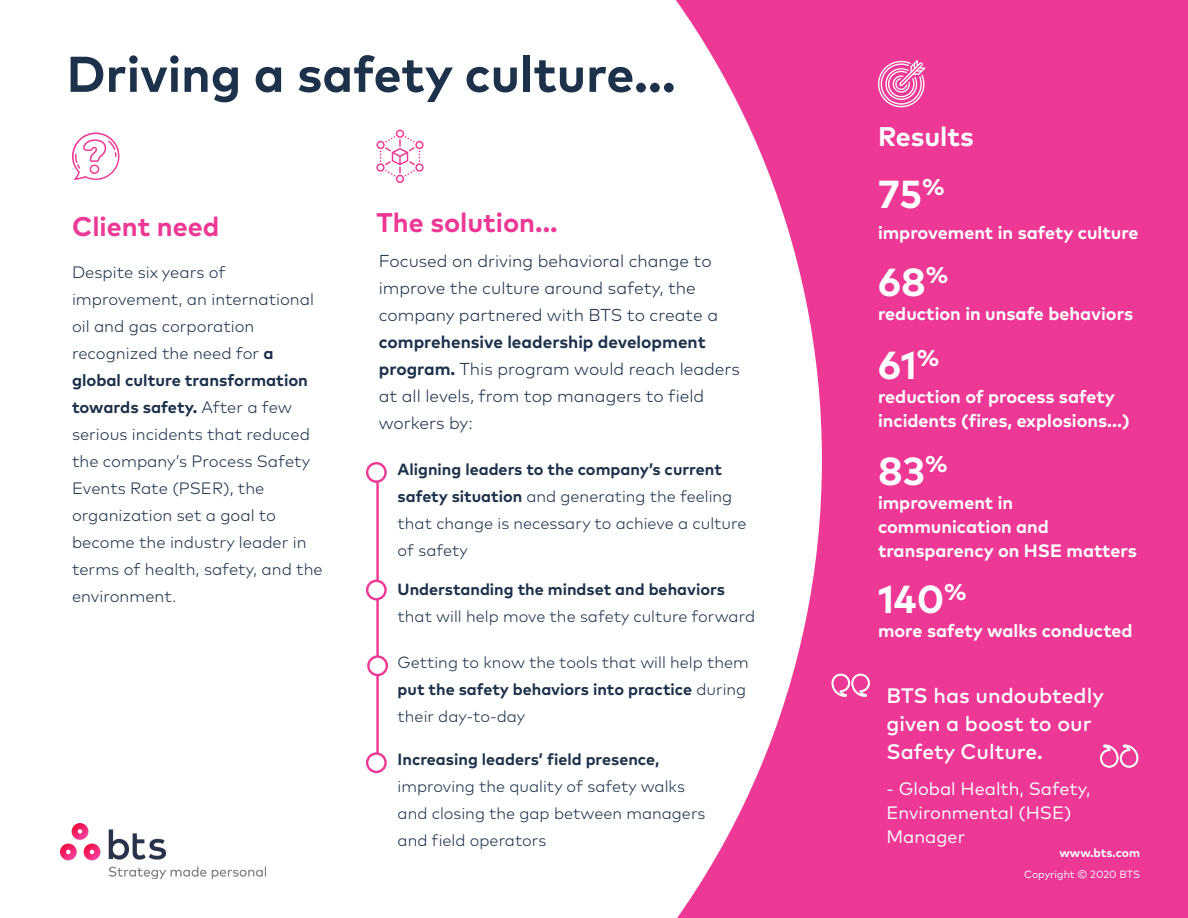
<style>
.page{position:relative;width:1188px;height:918px;background:#fff}
.page>*{position:absolute;margin:0;border:0;box-sizing:border-box;transform-origin:0 0}
.t1{font:700 50.25px "Mark OT";color:#1d314b}
.Intro_Paragrpah{font:700 39px "Mark OT";color:#fff}
.H2_Magenta{font:700 27px "Mark OT";color:#ed3896}
.White_Call_Out{font:700 27px "Mark OT";color:#fff}
.White_Call_Out-2{font:500 21px/28.2px "Mark OT";color:#fff}
.Intro_Paragrpah-2{font:700 18px/24px "Mark OT";color:#fff}
.White_Call_Out-3{font:18px/24px "Mark OT";color:#fff}
.Intro_Paragrpah-3{font:300 17.25px/27px "Mark OT";color:#1d314b}
.Intro_Paragrpah-4{font:300 16.5px/27px "Mark OT";color:#1d314b}
.Intro_Paragrpah-5{font:300 16.2px/27px "Mark OT";color:#1d314b}
.t2{font:700 12px "Mark OT";color:#fff}
.t3{font:10.5px "Mark OT";color:#fff}
.s1{font-weight:700}
</style>
<div class="page">
<div style="left:549px;top:0;width:639px;height:918px;background:#ed3896"></div>
<svg style="left:662px;top:0;width:160px;height:918px;fill:#fff"></svg>
<div style="left:400px;top:0;width:262px;height:918px;background:#fff"></div>
<img style="left:61px;top:823px;width:204px;height:56px">
<hr style="left:376px;top:480px;width:3px;height:283px;background:#ed3896">
<svg style="left:376px;top:130px;width:48px;height:53px"></svg>
<svg style="left:367px;top:463px;width:19px;height:19px"></svg>
<div style="left:366px;top:462px;width:21px;height:21px;border:2px solid #ed3896;border-radius:50%"></div>
<svg style="left:367px;top:581px;width:19px;height:18px"></svg>
<div style="left:366px;top:580px;width:21px;height:20px;border:2px solid #ed3896;border-radius:50%"></div>
<svg style="left:367px;top:754px;width:19px;height:18px"></svg>
<div style="left:366px;top:752px;width:21px;height:21px;border:2px solid #ed3896;border-radius:50%"></div>
<svg style="left:368px;top:657px;width:19px;height:18px"></svg>
<div style="left:367px;top:655px;width:21px;height:21px;border:2px solid #ed3896;border-radius:50%"></div>
<svg style="left:72px;top:132px;width:48px;height:48px"></svg>
<svg style="left:878px;top:60px;width:48px;height:48px"></svg>
<svg style="left:831px;top:673px;width:39px;height:24px"></svg>
<svg style="left:1100px;top:744px;width:39px;height:24px"></svg>
<h1 class="t1" style="left:67px;top:42px;width:611px">Driving a safety culture...</h1>
<p class="H2_Magenta" style="left:72px;top:209px;width:149px">Client need</p>
<p class="Intro_Paragrpah-4" style="left:72px;top:259px;width:252px">Despite six years of improvement, an international oil and gas corporation recognized the need for <span class="s1">a global culture transformation towards safety.</span> After a few serious incidents that reduced the company’s Process Safety<br>Events Rate (PSER), the organization set a goal to become the industry leader in terms of health, safety, and the environment.</p>
<p class="H2_Magenta" style="left:376px;top:205px;width:183px">The solution...</p>
<p class="Intro_Paragrpah-3" style="left:379px;top:247px;width:363px">Focused on driving behavioral change to improve the culture around safety, the company partnered with BTS to create a <span class="s1">comprehensive leadership development program.</span> This program would reach leaders at all levels, from top managers to field workers by:</p>
<p class="Intro_Paragrpah-5" style="left:398px;top:456px;width:350px"><span class="s1">Aligning leaders to the company’s current safety situation</span> and generating the feeling that change is necessary to achieve a culture of safety</p>
<p class="Intro_Paragrpah-5" style="left:398px;top:576px;width:359px"><span class="s1">Understanding the mindset and behaviors </span>that will help move the safety culture forward</p>
<p class="Intro_Paragrpah-5" style="left:398px;top:649px;width:353px">Getting to know the tools that will help them <span class="s1">put the safety behaviors into practice</span> during their day-to-day</p>
<p class="Intro_Paragrpah-5" style="left:398px;top:745px;width:309px"><span class="s1">Increasing leaders’ field presence, </span>improving the quality of safety walks and closing the gap between managers and field operators</p>
<p class="White_Call_Out" style="left:878px;top:119px;width:97px">Results</p>
<p class="Intro_Paragrpah" style="left:878px;top:169px;width:68px">75<sup>%</sup></p>
<p class="Intro_Paragrpah-2" style="left:878px;top:220px;width:262px">improvement in safety culture</p>
<p class="Intro_Paragrpah" style="left:878px;top:256px;width:72px">68<sup>%</sup></p>
<p class="Intro_Paragrpah-2" style="left:878px;top:301px;width:257px">reduction in unsafe behaviors</p>
<p class="Intro_Paragrpah" style="left:878px;top:340px;width:63px">61<sup>%</sup></p>
<p class="Intro_Paragrpah-2" style="left:878px;top:385px;width:253px">reduction of process safety incidents (fires, explosions...)</p>
<p class="Intro_Paragrpah" style="left:878px;top:446px;width:71px">83<sup>%</sup></p>
<p class="Intro_Paragrpah-2" style="left:878px;top:490px;width:261px">improvement in communication and transparency on HSE matters</p>
<p class="Intro_Paragrpah" style="left:878px;top:574px;width:90px">140<sup>%</sup></p>
<p class="Intro_Paragrpah-2" style="left:878px;top:618px;width:256px">more safety walks conducted</p>
<p class="White_Call_Out-2" style="left:886px;top:681px;width:219px">BTS has undoubtedly given a boost to our<br>Safety Culture.</p>
<p class="White_Call_Out-3" style="left:886px;top:776px;width:206px">- Global Health, Safety,<br>Environmental (HSE)<br>Manager</p>
<p class="t2" style="left:1060px;top:845px;width:82px">www.bts.com</p>
<p class="t3" style="left:1024px;top:867px;width:118px">Copyright © 2020 BTS</p>
</div>
